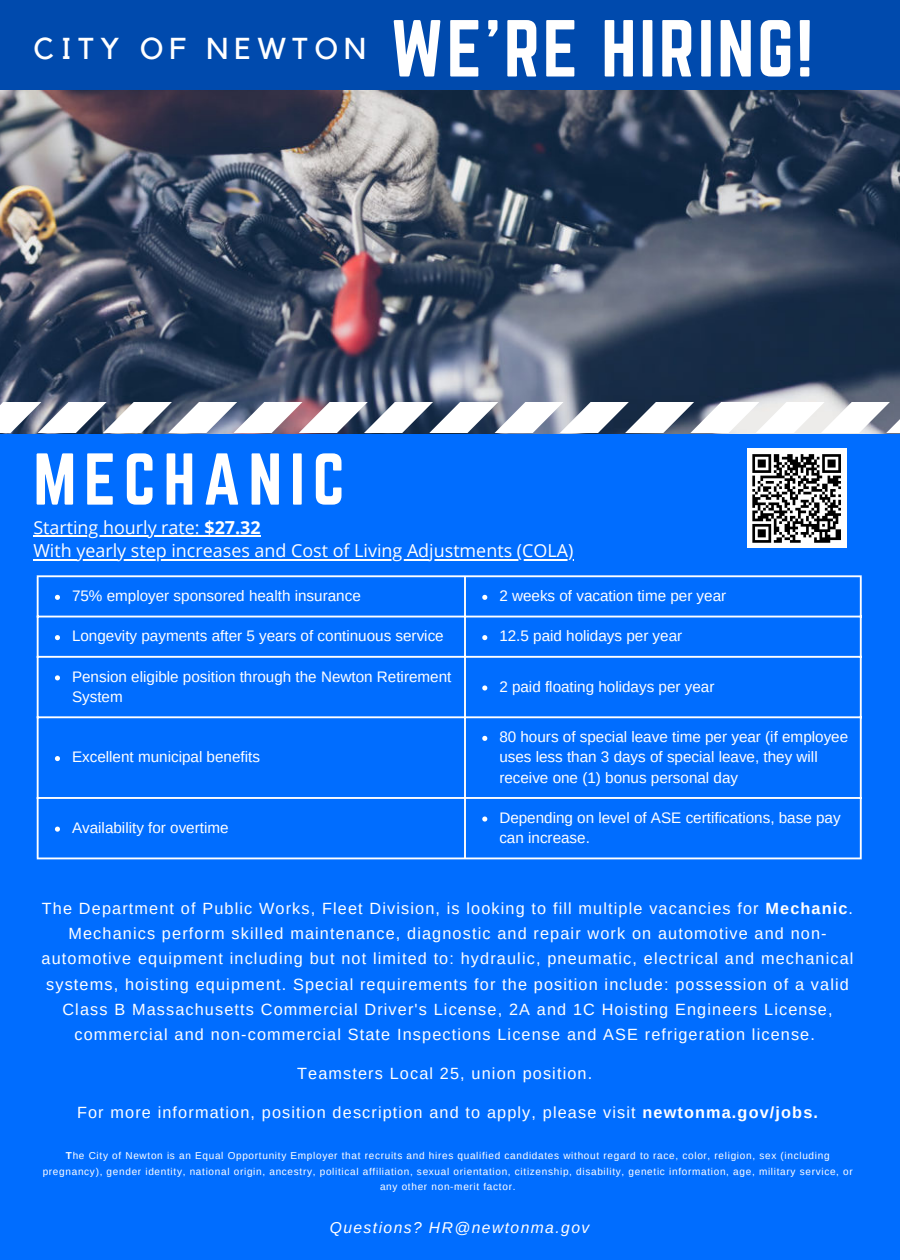
<style>
.page{position:relative;width:900px;height:1260px;background:#006dff}
.page>*{position:absolute;margin:0;border:0;box-sizing:border-box;transform-origin:0 0}
.t1{font:70.5px "Norwester";letter-spacing:.04em;color:#fff}
.t2{font:64px "Norwester";letter-spacing:.12em;color:#fff}
.t3{font:30.25px "Kollektif";letter-spacing:.21em;color:#fff}
.t4{font:18px/24px "Open Sans";color:#fff}
.t5{font:16.25px/25.2px "Arimo";letter-spacing:.07em;color:#fff;text-align:center}
.t6{font:italic 15.75px "Arimo";letter-spacing:.09em;color:#fff}
.t7{font:15.25px/20.2px "Arimo";color:#fff}
.t8{font:10px/15.5px "Arimo";letter-spacing:.07em;color:#fff;text-align:center}
.s1{font-weight:700}
</style>
<div class="page">
<img style="left:0;top:89px;width:900px;height:314px">
<div style="left:0;top:0;width:900px;height:89px;background:#004aad"></div>
<svg style="left:0;top:403px;width:900px;height:30px;background:#c3c5cd"></svg>
<div style="left:747px;top:449px;width:99px;height:99px;background:#fff"></div>
<svg style="left:752px;top:454px;width:89px;height:89px"></svg>
<hr style="left:33px;top:535px;width:172px;height:2px;background:#fff">
<hr style="left:205px;top:535px;width:56px;height:2px;background:#fff">
<hr style="left:33px;top:559px;width:541px;height:1px;background:#fff">
<svg style="left:55px;top:595px;width:5px;height:5px"></svg>
<svg style="left:482px;top:595px;width:5px;height:5px"></svg>
<svg style="left:55px;top:635px;width:5px;height:5px"></svg>
<svg style="left:482px;top:635px;width:5px;height:5px"></svg>
<svg style="left:55px;top:675px;width:5px;height:5px"></svg>
<svg style="left:482px;top:685px;width:5px;height:6px"></svg>
<svg style="left:55px;top:756px;width:5px;height:5px"></svg>
<svg style="left:482px;top:736px;width:5px;height:5px"></svg>
<svg style="left:55px;top:827px;width:5px;height:5px"></svg>
<svg style="left:482px;top:817px;width:5px;height:5px"></svg>
<hr style="left:37px;top:577px;width:2px;height:281px;background:#fff">
<hr style="left:464px;top:577px;width:2px;height:281px;background:#fff">
<hr style="left:860px;top:577px;width:2px;height:281px;background:#fff">
<hr style="left:37px;top:575px;width:825px;height:2px;background:#fff">
<hr style="left:37px;top:616px;width:825px;height:1px;background:#fff">
<hr style="left:37px;top:656px;width:825px;height:2px;background:#fff">
<hr style="left:37px;top:716px;width:825px;height:2px;background:#fff">
<hr style="left:37px;top:797px;width:825px;height:2px;background:#fff">
<hr style="left:37px;top:858px;width:825px;height:1px;background:#fff">
<h3 class="t3" style="left:33px;top:35px;width:334px">CITY OF NEWTON</h3>
<h1 class="t1" style="left:390px;top:6px;width:425px">WE'RE HIRING!</h1>
<h2 class="t2" style="left:33px;top:441px;width:313px">MECHANIC</h2>
<p class="t4" style="left:33px;top:515px;width:541px">Starting hourly rate: <span class="s1">$27.32<br></span>With yearly step increases and Cost of Living Adjustments (COLA)</p>
<p class="t7" style="left:72px;top:586px;width:290px">75% employer sponsored health insurance</p>
<p class="t7" style="left:499px;top:586px;width:228px">2 weeks of vacation time per year</p>
<p class="t7" style="left:72px;top:626px;width:373px">Longevity payments after 5 years of continuous service</p>
<p class="t7" style="left:499px;top:626px;width:184px">12.5 paid holidays per year</p>
<p class="t7" style="left:72px;top:666px;width:381px">Pension eligible position through the Newton Retirement<br>System</p>
<p class="t7" style="left:499px;top:676px;width:217px">2 paid floating holidays per year</p>
<p class="t7" style="left:72px;top:747px;width:190px">Excellent municipal benefits</p>
<p class="t7" style="left:499px;top:727px;width:350px">80 hours of special leave time per year (if employee uses less than 3 days of special leave, they will receive one (1) bonus personal day</p>
<p class="t7" style="left:72px;top:818px;width:158px">Availability for overtime</p>
<p class="t7" style="left:499px;top:807px;width:343px">Depending on level of ASE certifications, base pay can increase.</p>
<p class="t5" style="left:42px;top:895px;width:814px">The Department of Public Works, Fleet Division, is looking to fill multiple vacancies for <span class="s1">Mechanic</span>.<br>Mechanics perform skilled maintenance, diagnostic and repair work on automotive and non&shy;automotive equipment including but not limited to: hydraulic, pneumatic, electrical and mechanical systems, hoisting equipment. Special requirements for the position include: possession of a valid Class B Massachusetts Commercial Driver's License, 2A and 1C Hoisting Engineers License, commercial and non-commercial State Inspections License and ASE refrigeration license.</p>
<p class="t5" style="left:297px;top:1061px;width:297px">Teamsters Local 25, union position.</p>
<p class="t5" style="left:77px;top:1099px;width:742px">For more information, position description and to apply, please visit <span class="s1">newtonma.gov/jobs.</span></p>
<p class="t8" style="left:43px;top:1148px;width:812px"><span class="s1">T</span>he City of Newton is an Equal Opportunity Employer that recruits and hires qualified candidates without regard to race, color, religion, sex (including pregnancy), gender identity, national origin, ancestry, political affiliation, sexual orientation, citizenship, disability, genetic information, age, military service, or any other non-merit factor.</p>
<p class="t6" style="left:330px;top:1219px;width:261px">Questions? HR@newtonma.gov</p>
</div>
